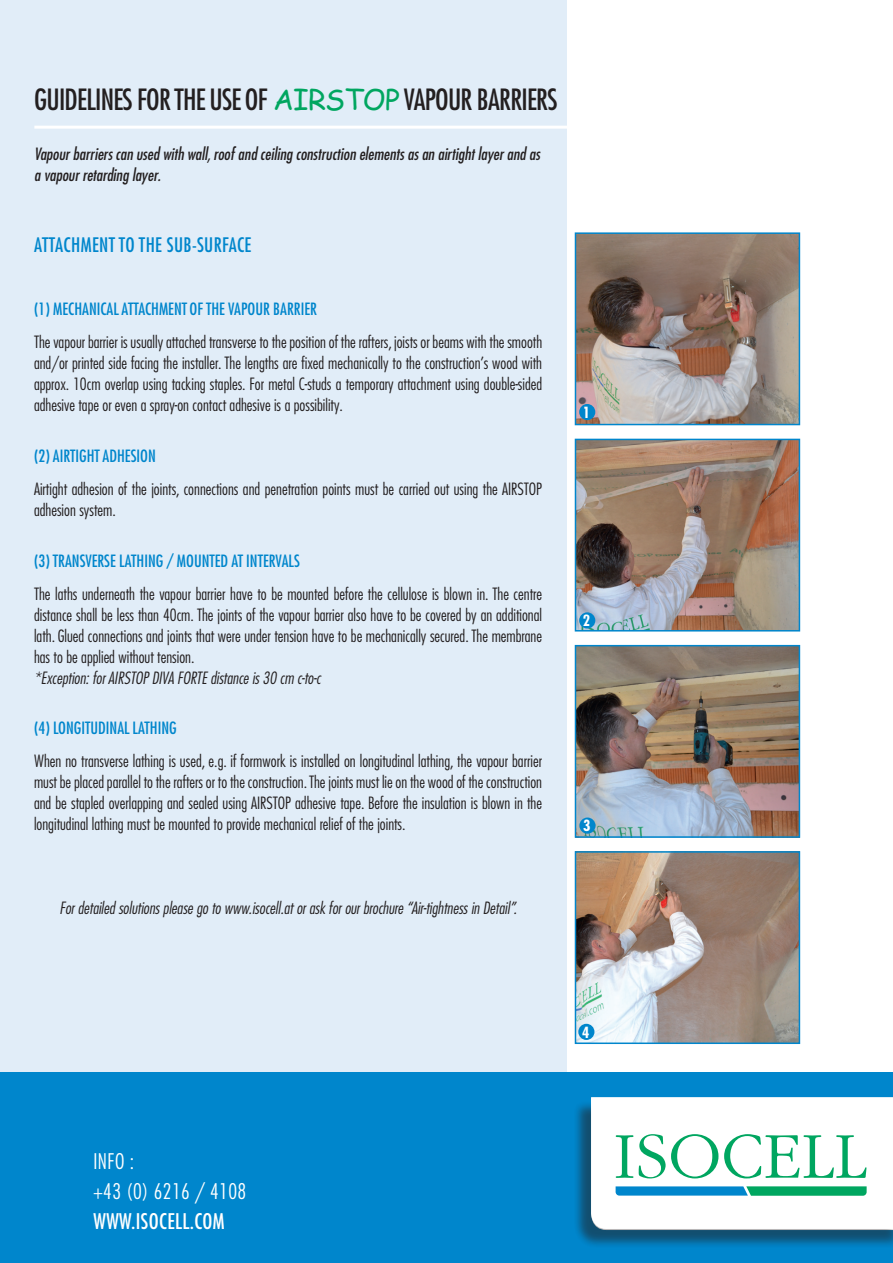
<style>
.page{position:relative;width:893px;height:1263px;background:#fff}
.page>*{position:absolute;margin:0;border:0;box-sizing:border-box;transform-origin:0 0}
.t1{font:500 condensed 28.5px "Futura LT Pro";letter-spacing:-.025em;color:#231f20}
.t2{font:300 condensed 21px/30px "Futura LT Pro";letter-spacing:.02em;color:#fff}
.t3{font:500 condensed 21px "Futura LT Pro";letter-spacing:.02em;color:#fff}
.t4{font:500 condensed 19.5px "Futura LT Pro";letter-spacing:.02em;color:#0086cc}
.t5{font:300 condensed 16.5px/21px "Futura LT Pro";color:#231f20;text-align:justify}
.t6{font:italic 300 condensed 16.5px "Futura LT Pro";color:#231f20}
.t7{font:500 condensed 16.5px "Futura LT Pro";color:#0086cc}
.t8{font:italic 500 condensed 16.5px/21px "Futura LT Pro";color:#231f20}
.t9{font:700 condensed 15px "Futura LT Pro";color:#fff}
.s1{font-family:"Comic Sans MS";font-weight:400;font-stretch:normal;color:#00a660}
</style>
<div class="page">
<img style="left:578px;top:235px;width:219px;height:187px">
<div style="left:575px;top:232px;width:225px;height:193px;border:2px solid #0086cc"></div>
<img style="left:578px;top:442px;width:219px;height:186px">
<div style="left:575px;top:439px;width:225px;height:192px;border:2px solid #0086cc"></div>
<img style="left:578px;top:648px;width:219px;height:187px">
<div style="left:575px;top:645px;width:225px;height:193px;border:2px solid #0086cc"></div>
<img style="left:578px;top:854px;width:219px;height:187px">
<div style="left:575px;top:851px;width:225px;height:193px;border:2px solid #0086cc"></div>
<div style="left:0;top:0;width:566px;height:1073px;background:#e1edf8"></div>
<hr style="left:34px;top:126px;width:537px;height:3px;background:#fff">
<div style="left:579px;top:404px;width:16px;height:16px;background:#0086cc;border-radius:50%"></div>
<div style="left:579px;top:612px;width:16px;height:16px;background:#0086cc;border-radius:50%"></div>
<div style="left:579px;top:817px;width:16px;height:17px;background:#0086cc;border-radius:50%"></div>
<div style="left:578px;top:1024px;width:16px;height:16px;background:#0086cc;border-radius:50%"></div>
<div style="left:0;top:1073px;width:893px;height:190px;background:#0086cc"></div>
<div style="left:573px;top:1100px;width:320px;height:148px;background:#231f20;opacity:.32"></div>
<svg style="left:591px;top:1097px;width:302px;height:133px;background:#dff2ee"></svg>
<h1 class="t1" style="left:34px;top:80px;width:525px">GUIDELINES FOR THE USE OF <span class="s1">AIRSTOP</span> VAPOUR BARRIERS</h1>
<p class="t8" style="left:34px;top:143px;width:507px">Vapour barriers can used with wall, roof and ceiling construction elements as an airtight layer and as a vapour retarding layer.</p>
<p class="t4" style="left:34px;top:232px;width:219px">ATTACHMENT TO THE SUB-SURFACE</p>
<p class="t7" style="left:34px;top:298px;width:284px">(1) MECHANICAL ATTACHMENT OF THE VAPOUR BARRIER</p>
<p class="t5" style="left:34px;top:332px;width:510px">The vapour barrier is usually attached transverse to the position of the rafters, joists or beams with the smooth and/or printed side facing the installer. The lengths are fixed mechanically to the construction’s wood with approx. 10cm overlap using tacking staples. For metal C-studs a temporary attachment using double-sided adhesive tape or even a spray-on contact adhesive is a possibility.</p>
<p class="t7" style="left:34px;top:445px;width:123px">(2) AIRTIGHT ADHESION</p>
<p class="t5" style="left:34px;top:478px;width:510px">Airtight adhesion of the joints, connections and penetration points must be carried out using the AIRSTOP adhesion system.</p>
<p class="t7" style="left:34px;top:549px;width:267px">(3) TRANSVERSE LATHING / MOUNTED AT INTERVALS</p>
<p class="t5" style="left:34px;top:583px;width:510px">The laths underneath the vapour barrier have to be mounted before the cellulose is blown in. The centre distance shall be less than 40cm. The joints of the vapour barrier also have to be covered by an additional lath. Glued connections and joints that were under tension have to be mechanically secured. The membrane has to be applied without tension.</p>
<p class="t6" style="left:34px;top:667px;width:288px">*Exception: for AIRSTOP DIVA FORTE distance is 30 cm c-to-c</p>
<p class="t7" style="left:34px;top:717px;width:144px">(4) LONGITUDINAL LATHING</p>
<p class="t5" style="left:34px;top:750px;width:510px">When no transverse lathing is used, e.g. if formwork is installed on longitudinal lathing, the vapour barrier must be placed parallel to the rafters or to the construction. The joints must lie on the wood of the construction and be stapled overlapping and sealed using AIRSTOP adhesive tape. Before the insulation is blown in the longitudinal lathing must be mounted to provide mechanical relief of the joints.</p>
<p class="t9" style="left:583px;top:402px;width:9px">1</p>
<p class="t9" style="left:583px;top:611px;width:9px">2</p>
<p class="t9" style="left:583px;top:816px;width:9px">3</p>
<p class="t6" style="left:60px;top:897px;width:459px">For detailed solutions please go to www.isocell.at or ask for our brochure “Air-tightness in Detail”.</p>
<p class="t9" style="left:582px;top:1022px;width:9px">4</p>
<p class="t2" style="left:94px;top:1146px;width:154px">INFO :<br>+43 (0) 6216 / 4108</p>
<p class="t3" style="left:94px;top:1207px;width:133px">WWW.ISOCELL.COM</p>
</div>
